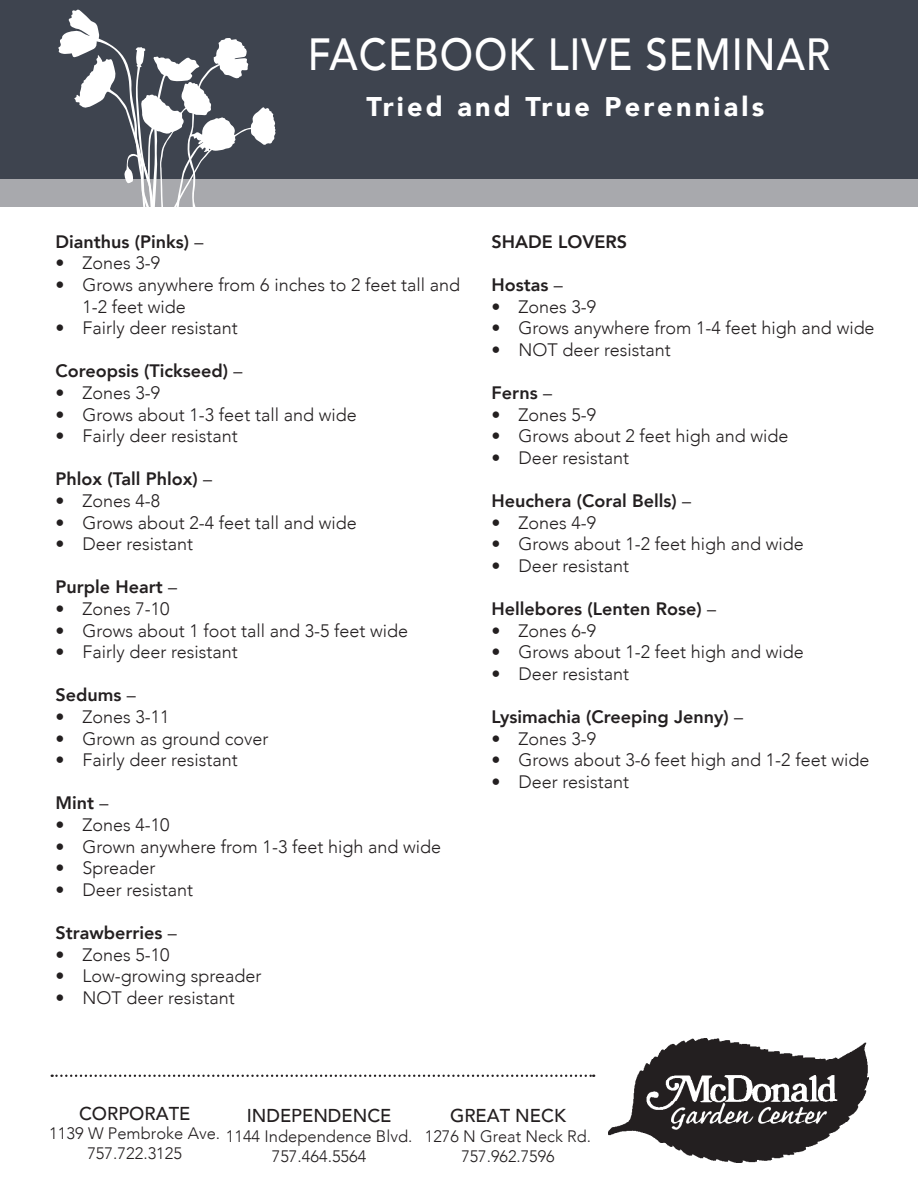
<style>
.page{position:relative;width:918px;height:1188px;background:#fff}
.page>*{position:absolute;margin:0;border:0;box-sizing:border-box;transform-origin:0 0}
.Title_1{font:500 45px "Avenir";letter-spacing:.025em;color:#fff;scale:.89 1}
.t1{font:900 27px "Avenir";letter-spacing:.12em;color:#fff}
.t2{font:500 18.6px "Avenir";color:#231f20}
.t3{font:300 18px/21.6px "Avenir";color:#231f20}
.t4{font:800 18px "Avenir";color:#231f20}
.address{font:300 16.5px/19.8px "Avenir";color:#231f20;text-align:center}
.s1{font-weight:300}
</style>
<div class="page">
<div style="left:0;top:0;width:918px;height:180px;background:#3e444f"></div>
<div style="left:0;top:180px;width:918px;height:27px;background:#a8a9ad"></div>
<svg style="left:58px;top:9px;width:218px;height:198px"></svg>
<img style="left:609px;top:1038px;width:260px;height:124px">
<svg style="left:52px;top:1075px;width:542px;height:2px"></svg>
<p class="Title_1" style="left:308px;top:15px;width:589px">FACEBOOK LIVE SEMINAR</p>
<p class="t1" style="left:366px;top:84px;width:399px">Tried and True Perennials</p>
<p class="t4" style="left:56px;top:228px;width:149px">Dianthus (Pinks) <span class="s1">–</span></p>
<p class="t3" style="left:56px;top:252px;width:106px">• Zones 3-9</p>
<p class="t3" style="left:82px;top:274px;width:379px;text-indent:-27px">• Grows anywhere from 6 inches to 2 feet tall and<br>1-2 feet wide</p>
<p class="t3" style="left:56px;top:317px;width:184px">• Fairly deer resistant</p>
<p class="t4" style="left:56px;top:357px;width:188px">Coreopsis (Tickseed) <span class="s1">–</span></p>
<p class="t3" style="left:56px;top:382px;width:106px">• Zones 3-9</p>
<p class="t3" style="left:56px;top:404px;width:303px">• Grows about 1-3 feet tall and wide</p>
<p class="t3" style="left:56px;top:425px;width:184px">• Fairly deer resistant</p>
<p class="t4" style="left:56px;top:465px;width:158px">Phlox (Tall Phlox) <span class="s1">–</span></p>
<p class="t3" style="left:56px;top:490px;width:106px">• Zones 4-8</p>
<p class="t3" style="left:56px;top:512px;width:303px">• Grows about 2-4 feet tall and wide</p>
<p class="t3" style="left:56px;top:533px;width:139px">• Deer resistant</p>
<p class="t4" style="left:56px;top:573px;width:123px">Purple Heart <span class="s1">–</span></p>
<p class="t3" style="left:56px;top:598px;width:116px">• Zones 7-10</p>
<p class="t3" style="left:56px;top:620px;width:354px">• Grows about 1 foot tall and 3-5 feet wide</p>
<p class="t3" style="left:56px;top:641px;width:184px">• Fairly deer resistant</p>
<p class="t4" style="left:56px;top:681px;width:82px">Sedums <span class="s1">–</span></p>
<p class="t3" style="left:56px;top:706px;width:116px">• Zones 3-11</p>
<p class="t3" style="left:56px;top:728px;width:215px">• Grown as ground cover</p>
<p class="t3" style="left:56px;top:749px;width:184px">• Fairly deer resistant</p>
<p class="t4" style="left:56px;top:789px;width:55px">Mint <span class="s1">–</span></p>
<p class="t3" style="left:56px;top:814px;width:116px">• Zones 4-10</p>
<p class="t3" style="left:56px;top:836px;width:387px">• Grown anywhere from 1-3 feet high and wide</p>
<p class="t3" style="left:56px;top:857px;width:102px">• Spreader</p>
<p class="t3" style="left:56px;top:879px;width:139px">• Deer resistant</p>
<p class="t4" style="left:56px;top:919px;width:123px">Strawberries <span class="s1">–</span></p>
<p class="t3" style="left:56px;top:944px;width:116px">• Zones 5-10</p>
<p class="t3" style="left:56px;top:965px;width:208px">• Low-growing spreader</p>
<p class="t3" style="left:56px;top:987px;width:181px">• NOT deer resistant</p>
<p class="t4" style="left:491px;top:228px;width:137px">SHADE LOVERS</p>
<p class="t4" style="left:491px;top:271px;width:73px">Hostas <span class="s1">–</span></p>
<p class="t3" style="left:491px;top:296px;width:106px">• Zones 3-9</p>
<p class="t3" style="left:491px;top:317px;width:385px">• Grows anywhere from 1-4 feet high and wide</p>
<p class="t3" style="left:491px;top:339px;width:181px">• NOT deer resistant</p>
<p class="t4" style="left:491px;top:379px;width:62px">Ferns <span class="s1">–</span></p>
<p class="t3" style="left:491px;top:404px;width:106px">• Zones 5-9</p>
<p class="t3" style="left:491px;top:425px;width:299px">• Grows about 2 feet high and wide</p>
<p class="t3" style="left:491px;top:447px;width:139px">• Deer resistant</p>
<p class="t4" style="left:491px;top:487px;width:201px">Heuchera (Coral Bells) <span class="s1">–</span></p>
<p class="t3" style="left:491px;top:512px;width:106px">• Zones 4-9</p>
<p class="t3" style="left:491px;top:533px;width:314px">• Grows about 1-2 feet high and wide</p>
<p class="t3" style="left:491px;top:555px;width:139px">• Deer resistant</p>
<p class="t4" style="left:491px;top:595px;width:226px">Hellebores (Lenten Rose) <span class="s1">–</span></p>
<p class="t3" style="left:491px;top:620px;width:106px">• Zones 6-9</p>
<p class="t3" style="left:491px;top:641px;width:314px">• Grows about 1-2 feet high and wide</p>
<p class="t3" style="left:491px;top:663px;width:139px">• Deer resistant</p>
<p class="t4" style="left:491px;top:703px;width:253px">Lysimachia (Creeping Jenny) <span class="s1">–</span></p>
<p class="t3" style="left:491px;top:728px;width:106px">• Zones 3-9</p>
<p class="t3" style="left:491px;top:749px;width:379px">• Grows about 3-6 feet high and 1-2 feet wide</p>
<p class="t3" style="left:491px;top:771px;width:139px">• Deer resistant</p>
<p class="t2" style="left:79px;top:1097px;width:113px">CORPORATE</p>
<p class="address" style="left:49px;top:1124px;width:173px">1139 W Pembroke Ave.</p>
<p class="address" style="left:87px;top:1144px;width:96px">757.722.3125</p>
<p class="t2" style="left:247px;top:1099px;width:146px">INDEPENDENCE</p>
<p class="address" style="left:226px;top:1126px;width:188px">1144 Independence Blvd.<br>757.464.5564</p>
<p class="t2" style="left:450px;top:1099px;width:117px">GREAT NECK</p>
<p class="address" style="left:425px;top:1126px;width:168px">1276 N Great Neck Rd.</p>
<p class="address" style="left:461px;top:1146px;width:95px">757.962.7596</p>
</div>
